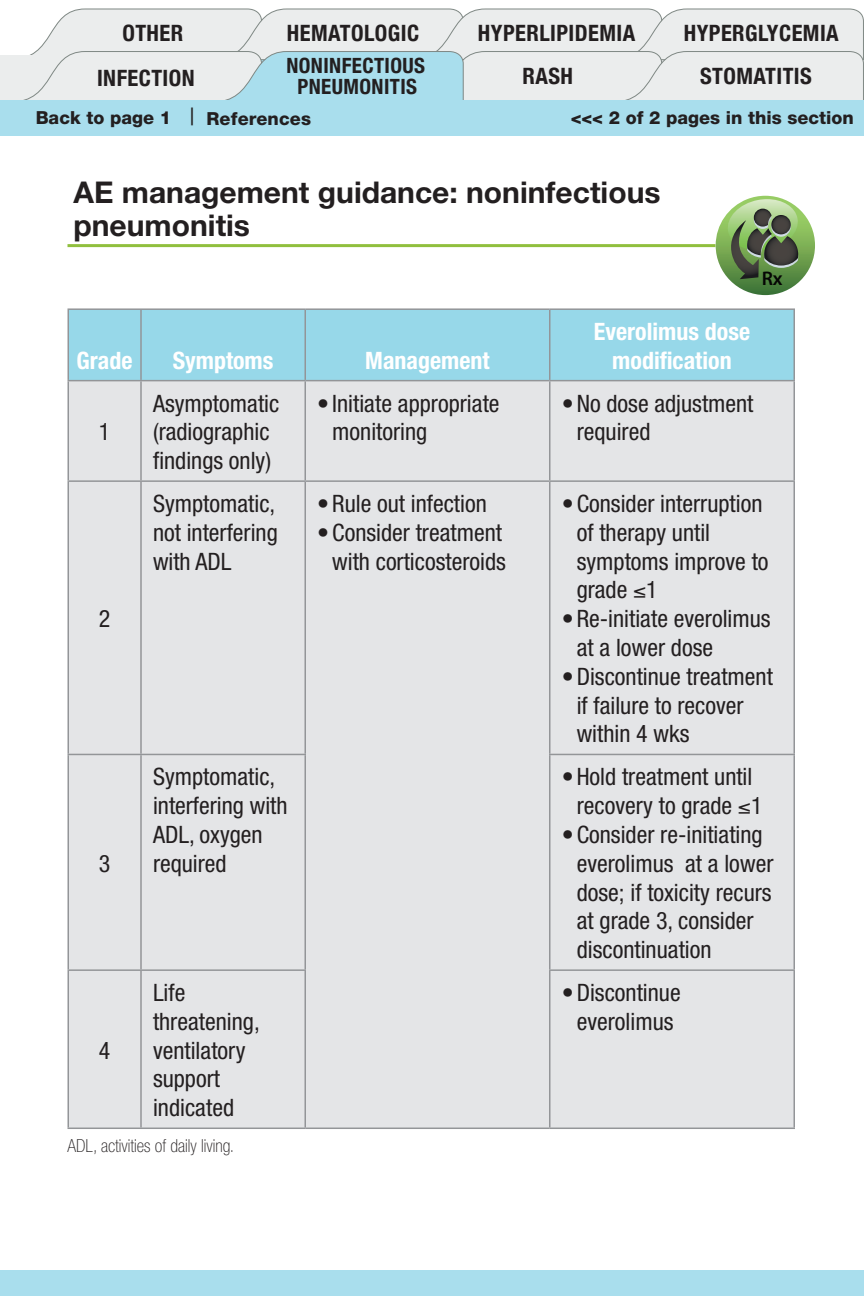
<style>
.page{position:relative;width:864px;height:1296px;background:#fff}
.page>*{position:absolute;margin:0;border:0;box-sizing:border-box;transform-origin:0 0}
.Treatment_recc{font:700 30px/33px "Helvetica Neue";color:#231f20}
.table_bullet{font:condensed 24px/28.8px "Helvetica Neue";color:#231f20}
.table_text{font:condensed 24px/28.8px "Helvetica Neue";color:#231f20}
.Table_tops{font:700 condensed 24px/28.8px "Helvetica Neue";color:#fff;text-align:center}
.tab{font:700 condensed 22.5px "Helvetica Neue";letter-spacing:.02em;color:#231f20}
.tab-2{font:700 condensed 21px/21px "Helvetica Neue";letter-spacing:.02em;color:#231f20;text-align:center}
.t1{font:600 19.8px "Myriad Pro";color:#050504}
.Paragraph_Style_1{font:800 18px "Helvetica Neue";color:#231f20}
.t2{font:100 condensed 18px "Helvetica Neue";color:#231f20}
.table_text-2{font:800 18px "Helvetica Neue";letter-spacing:.01em;color:#231f20}
.s1{font-weight:400;font-stretch:condensed;font-size:24px}
</style>
<div class="page">
<hr style="left:68px;top:244px;width:648px;height:3px;background:#90bf3e">
<div style="left:69px;top:310px;width:725px;height:70px;background:#97d8e9"></div>
<div style="left:69px;top:381px;width:725px;height:747px;background:#e4e5e7"></div>
<hr style="left:68px;top:381px;width:1px;height:99px;background:#939598">
<hr style="left:140px;top:381px;width:2px;height:99px;background:#939598">
<hr style="left:304px;top:381px;width:2px;height:99px;background:#939598">
<hr style="left:549px;top:381px;width:1px;height:99px;background:#939598">
<hr style="left:794px;top:381px;width:1px;height:99px;background:#939598">
<hr style="left:68px;top:480px;width:73px;height:2px;background:#939598">
<hr style="left:68px;top:482px;width:1px;height:272px;background:#939598">
<hr style="left:141px;top:480px;width:164px;height:2px;background:#939598">
<hr style="left:140px;top:482px;width:2px;height:272px;background:#939598">
<hr style="left:305px;top:480px;width:245px;height:2px;background:#939598">
<hr style="left:304px;top:482px;width:2px;height:272px;background:#939598">
<hr style="left:550px;top:480px;width:245px;height:2px;background:#939598">
<hr style="left:549px;top:482px;width:1px;height:272px;background:#939598">
<hr style="left:794px;top:482px;width:1px;height:272px;background:#939598">
<hr style="left:68px;top:754px;width:73px;height:1px;background:#939598">
<hr style="left:68px;top:755px;width:1px;height:214px;background:#939598">
<hr style="left:141px;top:754px;width:165px;height:1px;background:#939598">
<hr style="left:140px;top:755px;width:2px;height:214px;background:#939598">
<hr style="left:304px;top:755px;width:2px;height:214px;background:#939598">
<hr style="left:305px;top:1128px;width:245px;height:1px;background:#939598">
<hr style="left:549px;top:754px;width:246px;height:1px;background:#939598">
<hr style="left:549px;top:755px;width:1px;height:214px;background:#939598">
<hr style="left:794px;top:755px;width:1px;height:214px;background:#939598">
<hr style="left:68px;top:969px;width:73px;height:2px;background:#939598">
<hr style="left:68px;top:971px;width:1px;height:157px;background:#939598">
<hr style="left:68px;top:1128px;width:73px;height:1px;background:#939598">
<hr style="left:141px;top:969px;width:165px;height:2px;background:#939598">
<hr style="left:140px;top:971px;width:2px;height:157px;background:#939598">
<hr style="left:304px;top:971px;width:2px;height:157px;background:#939598">
<hr style="left:141px;top:1128px;width:164px;height:1px;background:#939598">
<hr style="left:549px;top:969px;width:246px;height:2px;background:#939598">
<hr style="left:549px;top:971px;width:1px;height:157px;background:#939598">
<hr style="left:794px;top:971px;width:1px;height:157px;background:#939598">
<hr style="left:550px;top:1128px;width:245px;height:1px;background:#939598">
<hr style="left:68px;top:308px;width:73px;height:2px;background:#939598">
<hr style="left:68px;top:310px;width:1px;height:70px;background:#939598">
<hr style="left:68px;top:380px;width:73px;height:1px;background:#939598">
<hr style="left:141px;top:308px;width:164px;height:2px;background:#939598">
<hr style="left:140px;top:310px;width:2px;height:70px;background:#939598">
<hr style="left:141px;top:380px;width:164px;height:1px;background:#939598">
<hr style="left:305px;top:308px;width:245px;height:2px;background:#939598">
<hr style="left:304px;top:310px;width:2px;height:70px;background:#939598">
<hr style="left:305px;top:380px;width:245px;height:1px;background:#939598">
<hr style="left:550px;top:308px;width:245px;height:2px;background:#939598">
<hr style="left:549px;top:310px;width:1px;height:70px;background:#939598">
<hr style="left:794px;top:310px;width:1px;height:70px;background:#939598">
<hr style="left:550px;top:380px;width:245px;height:1px;background:#939598">
<div style="left:0;top:1271px;width:864px;height:25px;background:#a9deed"></div>
<svg style="left:716px;top:196px;width:99px;height:99px"></svg>
<svg style="left:9px;top:8px;width:855px;height:92px;background:#e0e9eb"></svg>
<div style="left:0;top:100px;width:864px;height:36px;background:#a9deed"></div>
<p class="tab" style="left:122px;top:19px;width:62px">OTHER</p>
<p class="tab" style="left:287px;top:19px;width:134px">HEMATOLOGIC</p>
<p class="tab" style="left:478px;top:19px;width:159px">HYPERLIPIDEMIA</p>
<p class="tab" style="left:684px;top:19px;width:157px">HYPERGLYCEMIA</p>
<p class="tab-2" style="left:286px;top:55px;width:140px">NONINFECTIOUS<br>PNEUMONITIS</p>
<p class="Paragraph_Style_1" style="left:36px;top:107px;width:137px">Back to page 1</p>
<p class="table_text-2" style="left:190px;top:108px;width:123px"><span class="s1">|</span> References</p>
<p class="Paragraph_Style_1" style="left:571px;top:107px;width:285px">&lt;&lt;&lt; 2 of 2 pages in this section</p>
<p class="tab" style="left:97px;top:64px;width:99px">INFECTION</p>
<p class="tab" style="left:522px;top:63px;width:52px">RASH</p>
<p class="tab" style="left:700px;top:63px;width:113px">STOMATITIS</p>
<p class="tab" style="left:298px;top:72px;width:95px">Skin Rash</p>
<p class="tab" style="left:710px;top:72px;width:94px">Infections</p>
<p class="Treatment_recc" style="left:74px;top:176px;width:589px">AE management guidance: noninfectious pneumonitis</p>
<p class="t1" style="left:762px;top:266px;width:22px">Rx</p>
<p class="Table_tops" style="left:77px;top:345px;width:57px">Grade</p>
<p class="Table_tops" style="left:173px;top:345px;width:102px">Symptoms</p>
<p class="Table_tops" style="left:365px;top:345px;width:126px">Management</p>
<p class="Table_tops" style="left:594px;top:317px;width:158px">Everolimus dose modification</p>
<p class="table_text" style="left:99px;top:417px;width:13px">1</p>
<p class="table_text" style="left:153px;top:389px;width:128px">Asymptomatic</p>
<p class="table_text" style="left:153px;top:417px;width:120px">(radiographic findings only)</p>
<p class="table_bullet" style="left:332px;top:389px;width:169px;text-indent:-15px">• Initiate appropriate monitoring</p>
<p class="table_bullet" style="left:577px;top:389px;width:178px;text-indent:-15px">• No dose adjustment required</p>
<p class="table_text" style="left:99px;top:604px;width:13px">2</p>
<p class="table_text" style="left:99px;top:849px;width:13px">3</p>
<p class="table_text" style="left:153px;top:489px;width:126px;text-align:justify">Symptomatic, not interfering with ADL</p>
<p class="table_bullet" style="left:317px;top:489px;width:171px">• Rule out infection</p>
<p class="table_bullet" style="left:317px;top:518px;width:190px;text-align:right">• Consider treatment with corticosteroids</p>
<p class="table_bullet" style="left:577px;top:489px;width:193px;text-indent:-15px">• Consider interruption of therapy until symptoms improve to grade ≤1</p>
<p class="table_bullet" style="left:577px;top:604px;width:195px;text-indent:-15px">• Re-initiate everolimus at a lower dose</p>
<p class="table_bullet" style="left:577px;top:662px;width:198px;text-indent:-15px">• Discontinue treatment if failure to recover within 4 wks</p>
<p class="table_text" style="left:153px;top:762px;width:136px">Symptomatic, interfering with<br>ADL, oxygen required</p>
<p class="table_bullet" style="left:577px;top:762px;width:187px;text-indent:-15px">• Hold treatment until recovery to grade ≤1</p>
<p class="table_bullet" style="left:577px;top:820px;width:198px;text-indent:-15px">• Consider re-initiating everolimus at a lower dose; if toxicity recurs at grade 3, consider discontinuation</p>
<p class="table_text" style="left:153px;top:978px;width:108px">Life threatening, ventilatory support indicated</p>
<p class="table_bullet" style="left:562px;top:978px;width:120px;text-align:center">• Discontinue everolimus</p>
<p class="t2" style="left:68px;top:1135px;width:168px">ADL, activities of daily living.</p>
<p class="table_text" style="left:99px;top:1036px;width:13px">4</p>
</div>
